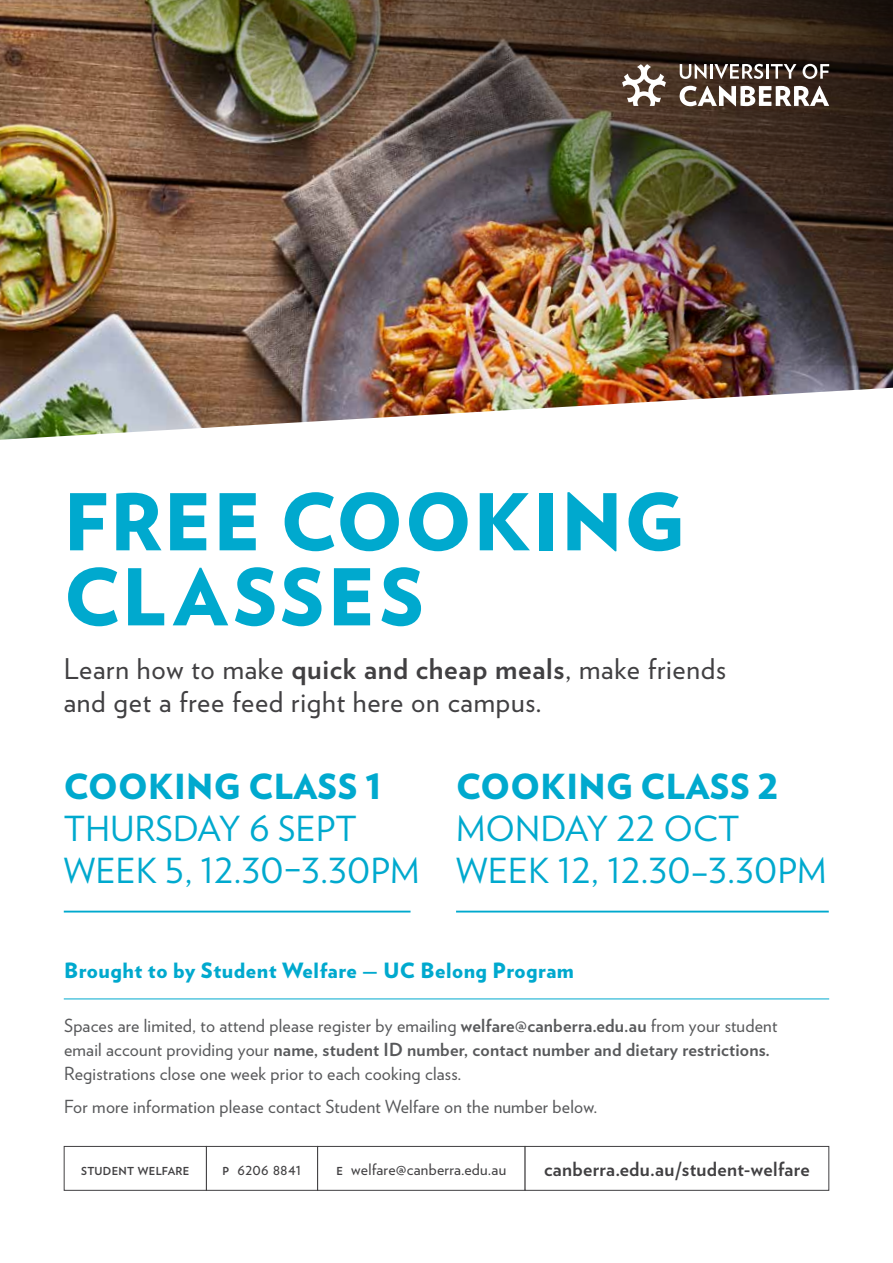
<style>
.page{position:relative;width:893px;height:1263px;background:#fff}
.page>*{position:absolute;margin:0;border:0;box-sizing:border-box;transform-origin:0 0}
.t1{font:900 78px/75px "Verlag";letter-spacing:.02em;color:#00a9ce}
.t2{font:34.5px/42px "Verlag";letter-spacing:.01em;color:#00a9ce}
.t3{font:900 34.5px "Verlag";letter-spacing:.01em;color:#00a9ce}
.t4{font:28.5px/33px "Verlag";letter-spacing:.025em;color:#414042}
.t5{font:900 21px "Verlag";letter-spacing:.025em;color:#00a9ce}
.t6{font:700 19.5px "Verlag";letter-spacing:.015em;color:#414042}
.t7{font:18px/24px "Verlag";letter-spacing:.01em;color:#58595b}
.t8{font:15.75px "Verlag";letter-spacing:.015em;color:#414042}
.t9{font:700 10.95px "Verlag";letter-spacing:.02em;color:#414042}
.s1{font-weight:700}
.s2{font-weight:700;font-size:10.95px}
</style>
<div class="page">
<div style="left:317px;top:1146px;width:208px;height:45px;border:1px solid #414042"></div>
<div style="left:64px;top:1146px;width:143px;height:45px;border:1px solid #414042"></div>
<div style="left:525px;top:1146px;width:304px;height:45px;border:1px solid #414042"></div>
<img style="left:0;top:366px;width:893px;height:74px">
<img style="left:0;top:0;width:893px;height:366px">
<svg style="left:680px;top:64px;width:116px;height:15px"></svg>
<svg style="left:803px;top:64px;width:26px;height:15px"></svg>
<svg style="left:680px;top:86px;width:149px;height:20px"></svg>
<svg style="left:622px;top:64px;width:44px;height:42px"></svg>
<hr style="left:64px;top:911px;width:347px;height:1px;background:#00a9ce">
<hr style="left:456px;top:911px;width:373px;height:1px;background:#00a9ce">
<hr style="left:64px;top:998px;width:765px;height:1px;background:#00a9ce">
<div style="left:206px;top:1146px;width:112px;height:45px;border:1px solid #414042"></div>
<h1 class="t1" style="left:64px;top:480px;width:622px">FREE COOKING<br>CLASSES</h1>
<h3 class="t4" style="left:64px;top:650px;width:664px">Learn how to make <span class="s1">quick and cheap meals</span>, make friends and get a free feed right here on campus.</h3>
<h2 class="t3" style="left:64px;top:758px;width:319px">COOKING CLASS 1</h2>
<h2 class="t2" style="left:64px;top:806px;width:357px">THURSDAY 6 SEPT<br>WEEK 5, 12.30–3.30PM</h2>
<h2 class="t3" style="left:456px;top:758px;width:324px">COOKING CLASS 2</h2>
<h2 class="t2" style="left:456px;top:806px;width:372px">MONDAY 22 OCT<br>WEEK 12, 12.30–3.30PM</h2>
<p class="t5" style="left:64px;top:953px;width:511px">Brought to by Student Welfare — UC Belong Program</p>
<p class="t7" style="left:64px;top:1012px;width:715px">Spaces are limited, to attend please register by emailing <span class="s1">welfare@canberra.edu.au</span> from your student email account providing your <span class="s1">name, student ID number, contact number and dietary restrictions.<br></span>Registrations close one week prior to each cooking class.</p>
<p class="t7" style="left:64px;top:1093px;width:535px">For more information please contact Student Welfare on the number below.</p>
<p class="t9" style="left:81px;top:1162px;width:110px">STUDENT WELFARE</p>
<p class="t8" style="left:336px;top:1157px;width:171px"><span class="s2">E</span> welfare@canberra.edu.au</p>
<p class="t6" style="left:544px;top:1154px;width:267px">canberra.edu.au/student-welfare</p>
<p class="t8" style="left:223px;top:1157px;width:80px"><span class="s2">P</span> 6206 8841</p>
</div>
